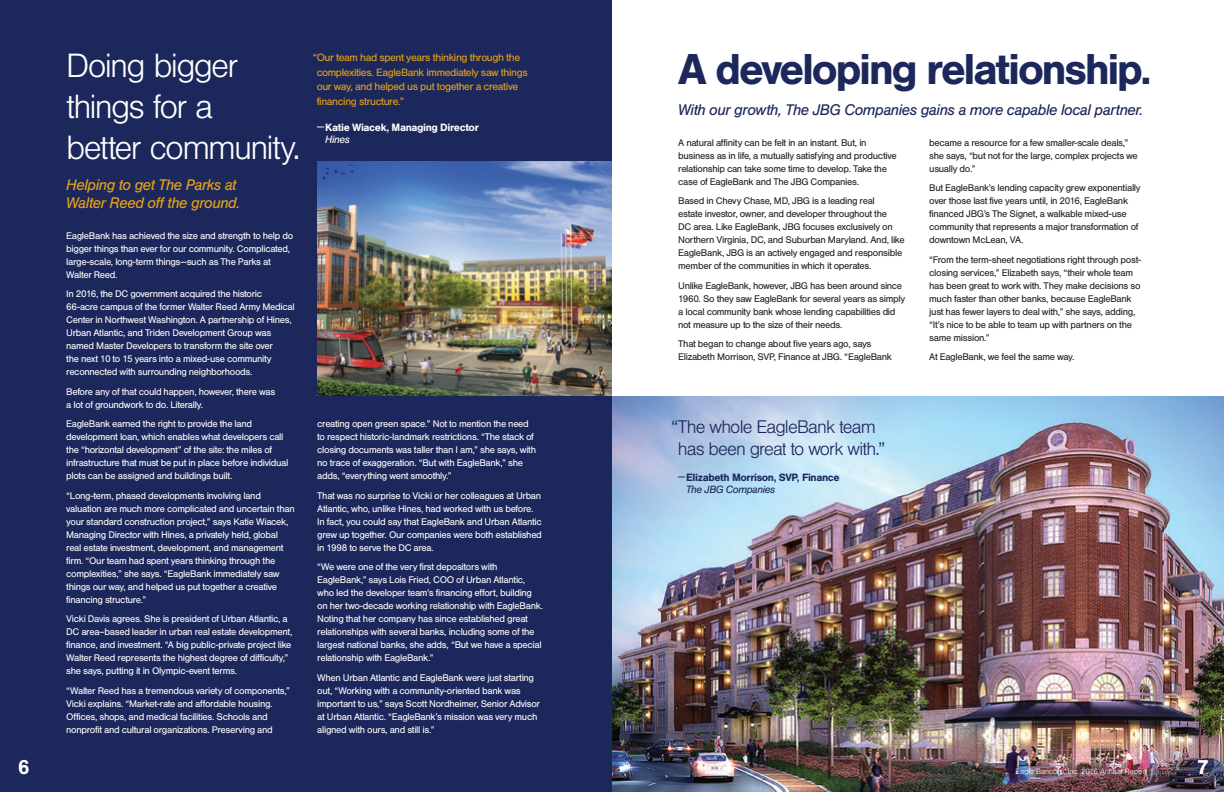
<style>
.page{position:relative;width:1224px;height:792px;background:#fff}
.page>*{position:absolute;margin:0;border:0;box-sizing:border-box;transform-origin:0 0}
.t1{font:700 45px "Nimbus San";letter-spacing:-.06em;color:#1c275b}
.t2{font:300 35px/41px "Nimbus San";letter-spacing:-.05em;color:#fff}
.t3{font:700 21px "Nimbus San";color:#fff}
.t4{font:300 19px/22px "Nimbus San";letter-spacing:-.045em;color:#1c275b;text-align:center}
.t5{font:italic 16px "Nimbus San";letter-spacing:-.03em;color:#1c275b}
.t6{font:italic 16px/18px "Nimbus San";letter-spacing:-.03em;color:#e6a218}
.t7{font:11px/14.5px "Nimbus San";letter-spacing:-.035em;color:#e6a218}
.t8{font:700 11px/12px "Nimbus San";letter-spacing:-.035em;color:#1c275b}
.t9{font:700 11px/12px "Nimbus San";letter-spacing:-.035em;color:#fff}
.t10{font:10px/13px "Nimbus San";letter-spacing:-.03em;color:#fff}
.t11{font:10px/13px "Nimbus San";letter-spacing:-.03em;color:#231f20}
.t12{font:300 8px "Nimbus San";letter-spacing:-.01em;color:#fff}
.s1{font-weight:400}
.s2{font-weight:400;font-style:italic}
</style>
<div class="page">
<div style="left:0;top:0;width:612px;height:792px;background:#1c275b"></div>
<img style="left:612px;top:396px;width:612px;height:396px">
<img style="left:317px;top:162px;width:295px;height:234px">
<h2 class="t2" style="left:66px;top:46px;width:236px">Doing bigger things for a<br>better community.</h2>
<h3 class="t6" style="left:66px;top:176px;width:176px">Helping to get The Parks at<br>Walter Reed off the ground.</h3>
<p class="t10" style="left:66px;top:229px;width:229px">EagleBank has achieved the size and strength to help do bigger things than ever for our community. Complicated, large-scale, long-term things—such as The Parks at Walter Reed.</p>
<p class="t10" style="left:66px;top:288px;width:230px">In 2016, the DC government acquired the historic 66‑acre campus of the former Walter Reed Army Medical Center in Northwest Washington. A partnership of Hines, Urban Atlantic, and Triden Development Group was named Master Developers to transform the site over<br>the next 10 to 15 years into a mixed-use community reconnected with surrounding neighborhoods.</p>
<p class="t10" style="left:66px;top:385px;width:211px">Before any of that could happen, however, there was a lot of groundwork to do. Literally.</p>
<p class="t10" style="left:66px;top:418px;width:224px">EagleBank earned the right to provide the land development loan, which enables what developers call the “horizontal development” of the site: the miles of infrastructure that must be put in place before individual plots can be assigned and buildings built.</p>
<p class="t10" style="left:66px;top:489px;width:230px">“Long-term, phased developments involving land valuation are much more complicated and uncertain than your standard construction project,” says Katie Wiacek, Managing Director with Hines, a privately held, global real estate investment, development, and management firm. “Our team had spent years thinking through the complexities,” she says. “EagleBank immediately saw things our way, and helped us put together a creative financing structure.”</p>
<p class="t10" style="left:66px;top:613px;width:228px">Vicki Davis agrees. She is president of Urban Atlantic, a DC area–based leader in urban real estate development, finance, and investment. “A big public-private project like Walter Reed represents the highest degree of difficulty,” she says, putting it in Olympic-event terms.</p>
<p class="t10" style="left:66px;top:684px;width:225px">“Walter Reed has a tremendous variety of components,” Vicki explains. “Market-rate and affordable housing.<br>Offices, shops, and medical facilities. Schools and nonprofit and cultural organizations. Preserving and</p>
<p class="t7" style="left:317px;top:51px;width:212px;text-indent:-4px">“Our team had spent years thinking through the complexities. EagleBank immediately saw things our way, and helped us put together a creative financing structure.”</p>
<p class="t9" style="left:325px;top:121px;width:155px;text-indent:-8px"><span class="s1">—</span>Katie Wiacek, Managing Director<br><span class="s2">Hines</span></p>
<p class="t10" style="left:317px;top:418px;width:220px">creating open green space.” Not to mention the need to respect historic-landmark restrictions. “The stack of closing documents was taller than I am,” she says, with no trace of exaggeration. “But with EagleBank,” she adds, “everything went smoothly.”</p>
<p class="t10" style="left:317px;top:489px;width:226px">That was no surprise to Vicki or her colleagues at Urban Atlantic, who, unlike Hines, had worked with us before.<br>In fact, you could say that EagleBank and Urban Atlantic grew up together. Our companies were both established in 1998 to serve the DC area.</p>
<p class="t10" style="left:317px;top:561px;width:227px">“We were one of the very first depositors with EagleBank,” says Lois Fried, COO of Urban Atlantic, who led the developer team’s financing effort, building on her two-decade working relationship with EagleBank.<br>Noting that her company has since established great relationships with several banks, including some of the largest national banks, she adds, “But we have a special relationship with EagleBank.”</p>
<p class="t10" style="left:317px;top:671px;width:224px">When Urban Atlantic and EagleBank were just starting out, “Working with a community-oriented bank was important to us,” says Scott Nordheimer, Senior Advisor at Urban Atlantic. “EagleBank’s mission was very much aligned with ours, and still is.”</p>
<h1 class="t1" style="left:678px;top:44px;width:475px">A developing relationship.</h1>
<h3 class="t5" style="left:678px;top:100px;width:467px">With our growth, The JBG Companies gains a more capable local partner.</h3>
<p class="t11" style="left:929px;top:136px;width:210px">became a resource for a few smaller-scale deals,” she says, “but not for the large, complex projects we usually do.”</p>
<p class="t11" style="left:929px;top:181px;width:213px">But EagleBank’s lending capacity grew exponentially over those last five years until, in 2016, EagleBank financed JBG’s The Signet, a walkable mixed-use community that represents a major transformation of downtown McLean, VA.</p>
<p class="t11" style="left:929px;top:253px;width:213px">“From the term-sheet negotiations right through post&shy;closing services,” Elizabeth says, “their whole team has been great to work with. They make decisions so much faster than other banks, because EagleBank just has fewer layers to deal with,” she says, adding, “It’s nice to be able to team up with partners on the same mission.”</p>
<p class="t11" style="left:929px;top:350px;width:147px">At EagleBank, we feel the same way.</p>
<p class="t11" style="left:678px;top:136px;width:220px">A natural affinity can be felt in an instant. But, in business as in life, a mutually satisfying and productive relationship can take some time to develop. Take the case of EagleBank and The JBG Companies.</p>
<p class="t11" style="left:678px;top:194px;width:228px">Based in Chevy Chase, MD, JBG is a leading real<br>estate investor, owner, and developer throughout the<br>DC area. Like EagleBank, JBG focuses exclusively on Northern Virginia, DC, and Suburban Maryland. And, like EagleBank, JBG is an actively engaged and responsible member of the communities in which it operates.</p>
<p class="t11" style="left:678px;top:279px;width:228px">Unlike EagleBank, however, JBG has been around since 1960. So they saw EagleBank for several years as simply a local community bank whose lending capabilities did not measure up to the size of their needs.</p>
<p class="t11" style="left:678px;top:337px;width:215px">That began to change about five years ago, says<br>Elizabeth Morrison, SVP, Finance at JBG. “EagleBank</p>
<h3 class="t4" style="left:671px;top:417px;width:216px">“The whole EagleBank team has been great to work with.”</h3>
<p class="t8" style="left:686px;top:471px;width:155px;text-indent:-8px"><span class="s1">—</span>Elizabeth Morrison, SVP, Finance<br><span class="s2">The JBG Companies</span></p>
<h3 class="t3" style="left:18px;top:755px;width:13px">6</h3>
<p class="t12" style="left:1016px;top:767px;width:133px">Eagle Bancorp, Inc. 2016 Annual Report</p>
<h3 class="t3" style="left:1197px;top:755px;width:13px">7</h3>
</div>
